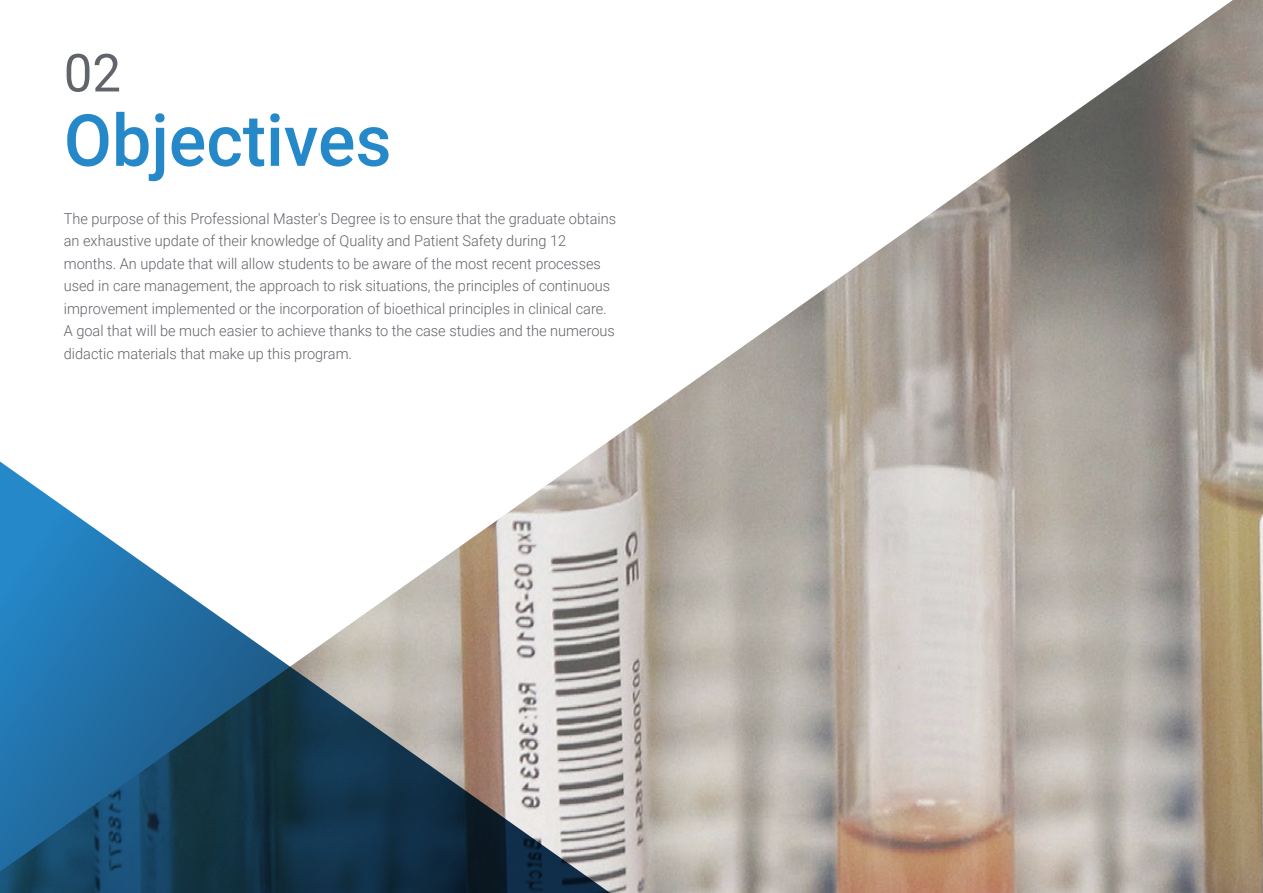
<style>
.page{position:relative;width:1263px;height:893px;background:#fff}
.page>*{position:absolute;margin:0;border:0;box-sizing:border-box;transform-origin:0 0}
.t1{font:500 72px "Roboto";color:#2488c9}
.t2{font:52.5px "Roboto";color:#61646a}
.t3{font:300 15px/22.5px "Roboto";color:#61646a}
</style>
<div class="page">
<img style="left:602px;top:0;width:661px;height:893px">
<svg style="left:0;top:446px;width:640px;height:447px"></svg>
<h2 class="t2" style="left:64px;top:36px;width:59px">02</h2>
<h1 class="t1" style="left:64px;top:90px;width:329px">Objectives</h1>
<p class="t3" style="left:64px;top:207px;width:554px">The purpose of this Professional Master's Degree is to ensure that the graduate obtains an exhaustive update of their knowledge of Quality and Patient Safety during 12 months. An update that will allow students to be aware of the most recent processes used in care management, the approach to risk situations, the principles of continuous improvement implemented or the incorporation of bioethical principles in clinical care.<br>A goal that will be much easier to achieve thanks to the case studies and the numerous didactic materials that make up this program.</p>
</div>
